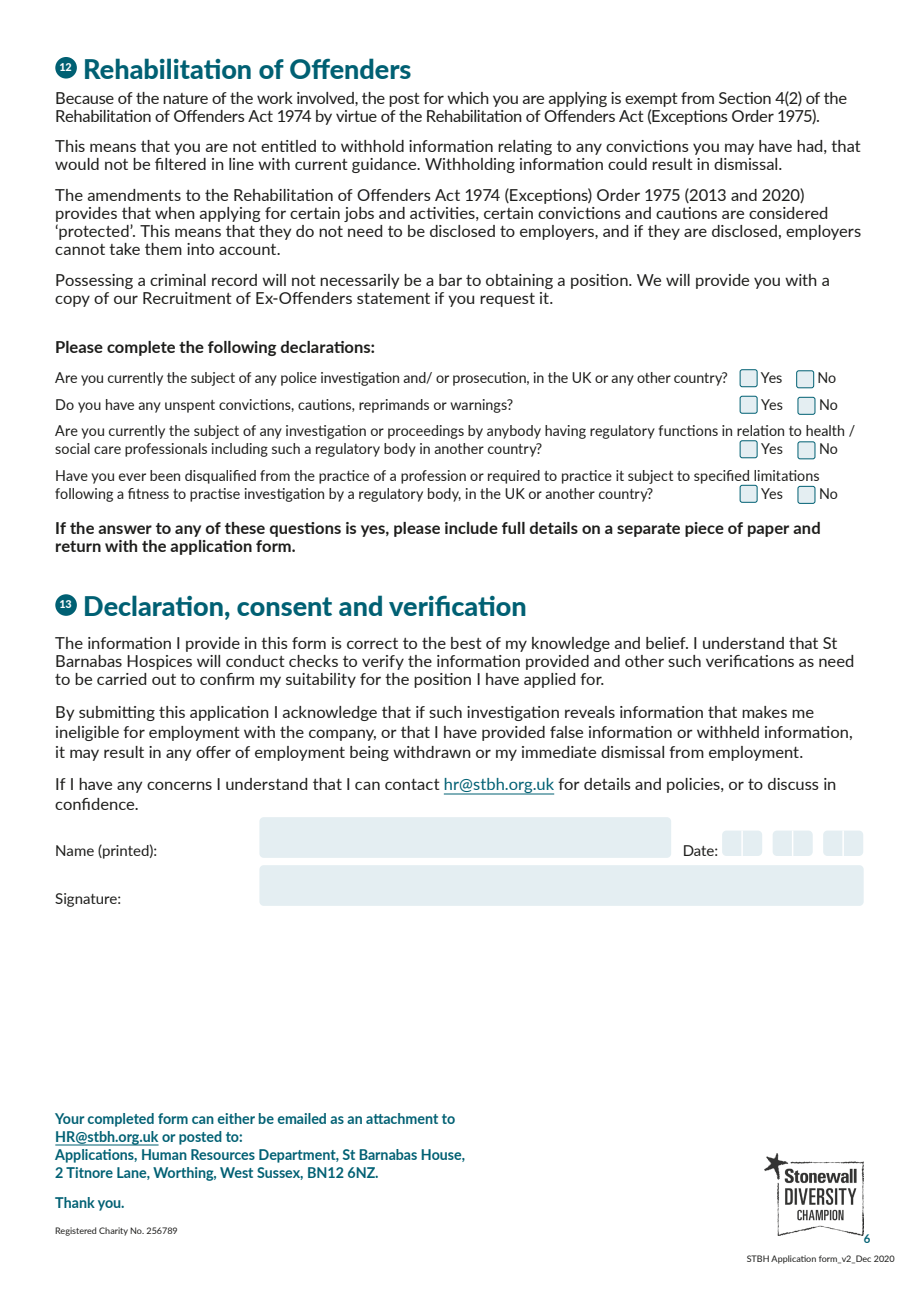
<style>
.page{position:relative;width:919px;height:1289px;background:#fff}
.page>*{position:absolute;margin:0;border:0;box-sizing:border-box;transform-origin:0 0}
.Paragraph_Style_2{font:800 27px "Lato";color:#006073}
.Main_body{font:16.5px/18px "Lato";color:#1d1d1b}
.Main_body-2{font:16.5px/18px "Lato";letter-spacing:-.02em;color:#1d1d1b}
.Main_body-3{font:700 16.5px/18px "Lato";letter-spacing:.005em;color:#1d1d1b}
.Form_text{font:15px/18px "Lato";letter-spacing:.005em;color:#1d1d1b;scale:.95 1}
.Paragraph_Style_3{font:700 15px/18px "Lato";color:#006073;scale:.95 1}
.Form_text-2{font:15px "Lato";letter-spacing:.005em;color:#1d1d1b}
.Paragraph_Style_2-2{font:700 15px "Lato";color:#006073;scale:.95 1}
.t1{font:700 12px "Lato";color:#006073;scale:.95 1}
.Paragraph_Style_2-3{font:800 10.8px "Lato";color:#fff}
.t2{font:9px "Lato";color:#1d1d1b}
.s1{color:#006073}
</style>
<div class="page">
<div style="left:259px;top:817px;width:412px;height:40px;background:#e4eef2;border-radius:4px"></div>
<div style="left:722px;top:830px;width:40px;height:26px;background:#e4eef2;border-radius:4px"></div>
<svg style="left:741px;top:830px;width:1px;height:26px"></svg>
<div style="left:772px;top:830px;width:40px;height:26px;background:#e4eef2;border-radius:4px"></div>
<hr style="left:791px;top:830px;width:2px;height:26px;background:#fff">
<div style="left:823px;top:830px;width:40px;height:26px;background:#e4eef2;border-radius:4px"></div>
<svg style="left:842px;top:830px;width:1px;height:26px"></svg>
<div style="left:259px;top:865px;width:604px;height:40px;background:#e4eef2;border-radius:4px"></div>
<hr style="left:444px;top:793px;width:110px;height:1px;background:#006073">
<div style="left:55px;top:594px;width:22px;height:22px;background:#006073;border-radius:50%"></div>
<hr style="left:55px;top:1144px;width:103px;height:1px;background:#006073">
<img style="left:764px;top:1153px;width:99px;height:82px">
<div style="left:55px;top:57px;width:22px;height:22px;background:#006073;border-radius:50%"></div>
<div style="left:740px;top:370px;width:17px;height:17px;background:#e4eef2;border-radius:2px"></div>
<div style="left:739px;top:369px;width:18px;height:18px;border:1px solid #006073;border-radius:2px"></div>
<div style="left:796px;top:371px;width:17px;height:17px;background:#e4eef2;border-radius:2px"></div>
<div style="left:796px;top:370px;width:18px;height:18px;border:1px solid #006073;border-radius:2px"></div>
<div style="left:740px;top:396px;width:17px;height:17px;background:#e4eef2;border-radius:2px"></div>
<div style="left:739px;top:396px;width:18px;height:17px;border:1px solid #006073;border-radius:2px"></div>
<div style="left:797px;top:397px;width:17px;height:17px;background:#e4eef2;border-radius:2px"></div>
<div style="left:797px;top:397px;width:18px;height:17px;border:1px solid #006073;border-radius:2px"></div>
<div style="left:740px;top:441px;width:17px;height:17px;background:#e4eef2;border-radius:2px"></div>
<div style="left:739px;top:440px;width:18px;height:18px;border:1px solid #006073;border-radius:2px"></div>
<div style="left:797px;top:442px;width:17px;height:17px;background:#e4eef2;border-radius:2px"></div>
<div style="left:797px;top:441px;width:18px;height:18px;border:1px solid #006073;border-radius:2px"></div>
<div style="left:740px;top:485px;width:17px;height:17px;background:#e4eef2;border-radius:2px"></div>
<div style="left:739px;top:485px;width:18px;height:17px;border:1px solid #006073;border-radius:2px"></div>
<div style="left:797px;top:486px;width:17px;height:17px;background:#e4eef2;border-radius:2px"></div>
<div style="left:797px;top:486px;width:18px;height:17px;border:1px solid #006073;border-radius:2px"></div>
<p class="Paragraph_Style_2-3" style="left:59px;top:59px;width:14px">12</p>
<p class="Paragraph_Style_2" style="left:83px;top:49px;width:330px">Rehabilitation of Offenders</p>
<p class="Main_body-2" style="left:55px;top:88px;width:793px">Because of the nature of the work involved, the post for which you are applying is exempt from Section 4(2) of the<br>Rehabilitation of Offenders Act 1974 by virtue of the Rehabilitation of Offenders Act (Exceptions Order 1975).</p>
<p class="Main_body" style="left:55px;top:137px;width:807px">This means that you are not entitled to withhold information relating to any convictions you may have had, that would not be filtered in line with current guidance. Withholding information could result in dismissal.</p>
<p class="Main_body" style="left:55px;top:185px;width:807px">The amendments to the Rehabilitation of Offenders Act 1974 (Exceptions) Order 1975 (2013 and 2020) provides that when applying for certain jobs and activities, certain convictions and cautions are considered ‘protected’. This means that they do not need to be disclosed to employers, and if they are disclosed, employers cannot take them into account.</p>
<p class="Main_body" style="left:55px;top:270px;width:776px">Possessing a criminal record will not necessarily be a bar to obtaining a position. We will provide you with a copy of our Recruitment of Ex-Offenders statement if you request it.</p>
<p class="Main_body-3" style="left:55px;top:337px;width:321px">Please complete the following declarations:</p>
<p class="Form_text" style="left:55px;top:368px;width:709px">Are you currently the subject of any police investigation and/ or prosecution, in the UK or any other country?</p>
<p class="Form_text" style="left:760px;top:368px;width:24px">Yes</p>
<p class="Form_text" style="left:817px;top:368px;width:21px">No</p>
<p class="Form_text" style="left:55px;top:394px;width:483px">Do you have any unspent convictions, cautions, reprimands or warnings?</p>
<p class="Form_text" style="left:761px;top:394px;width:24px">Yes</p>
<p class="Form_text" style="left:818px;top:394px;width:22px">No</p>
<p class="Form_text" style="left:55px;top:421px;width:843px">Are you currently the subject of any investigation or proceedings by anybody having regulatory functions in relation to health / social care professionals including such a regulatory body in another country?</p>
<p class="Form_text" style="left:761px;top:439px;width:24px">Yes</p>
<p class="Form_text" style="left:818px;top:439px;width:22px">No</p>
<p class="Form_text" style="left:55px;top:465px;width:806px">Have you ever been disqualified from the practice of a profession or required to practice it subject to specified limitations following a fitness to practise investigation by a regulatory body, in the UK or another country?</p>
<p class="Form_text" style="left:761px;top:483px;width:24px">Yes</p>
<p class="Form_text" style="left:818px;top:483px;width:22px">No</p>
<p class="Main_body-3" style="left:55px;top:518px;width:766px">If the answer to any of these questions is yes, please include full details on a separate piece of paper and return with the application form.</p>
<p class="Paragraph_Style_2-3" style="left:59px;top:596px;width:14px">13</p>
<p class="Paragraph_Style_2" style="left:83px;top:586px;width:445px">Declaration, consent and verification</p>
<p class="Main_body" style="left:55px;top:633px;width:800px">The information I provide in this form is correct to the best of my knowledge and belief. I understand that St<br>Barnabas Hospices will conduct checks to verify the information provided and other such verifications as need to be carried out to confirm my suitability for the position I have applied for.</p>
<p class="Main_body" style="left:55px;top:701px;width:799px;line-height:19.8px">By submitting this application I acknowledge that if such investigation reveals information that makes me ineligible for employment with the company, or that I have provided false information or withheld information, it may result in any offer of employment being withdrawn or my immediate dismissal from employment.</p>
<p class="Main_body" style="left:55px;top:773px;width:782px;line-height:19.8px">If I have any concerns I understand that I can contact <span class="s1">hr@stbh.org.uk</span> for details and policies, or to discuss in confidence.</p>
<p class="Form_text-2" style="left:55px;top:839px;width:103px">Name (printed):</p>
<p class="Form_text-2" style="left:682px;top:839px;width:37px">Date:</p>
<p class="Form_text-2" style="left:55px;top:887px;width:67px">Signature:</p>
<p class="Paragraph_Style_3" style="left:55px;top:1108px;width:433px">Your completed form can either be emailed as an attachment to HR@stbh.org.uk or posted to:<br>Applications, Human Resources Department, St Barnabas House, 2 Titnore Lane, Worthing, West Sussex, BN12 6NZ.</p>
<p class="Paragraph_Style_2-2" style="left:55px;top:1191px;width:74px">Thank you.</p>
<p class="t2" style="left:55px;top:1223px;width:124px">Registered Charity No. 256789</p>
<p class="t1" style="left:863px;top:1230px;width:8px">6</p>
<p class="t2" style="left:746px;top:1252px;width:149px">STBH Application form_v2_Dec 2020</p>
</div>
